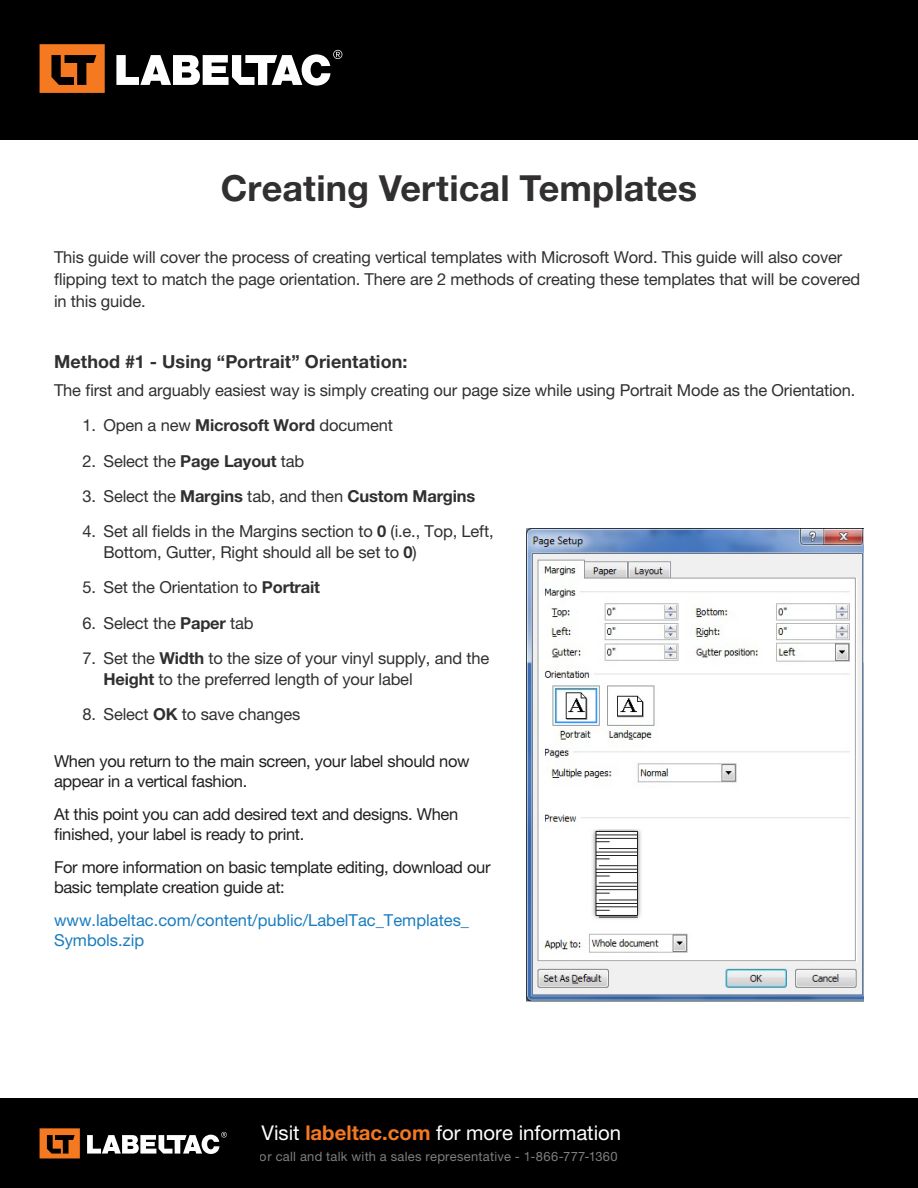
<style>
.page{position:relative;width:918px;height:1188px;background:#fff}
.page>*{position:absolute;margin:0;border:0;box-sizing:border-box;transform-origin:0 0}
.PRODUCT_Title{font:700 36px "Helvetica Neue LT Pro";letter-spacing:.005em;color:#312f30}
.t1{font:20.4px "Helvetica Neue LT Pro";color:#fff}
.PRODUCT_Title-2{font:700 18px "Helvetica Neue LT Pro";letter-spacing:.005em;color:#312f30}
.t2{font:16.5px/21.6px "Helvetica Neue LT Pro";letter-spacing:-.01em;color:#312f30}
.t3{font:16.5px/19.8px "Helvetica Neue LT Pro";letter-spacing:-.02em;color:#231f20}
.t4{font:16.5px/19.8px "Helvetica Neue LT Pro";color:#197cbf}
.t5{font:12.9px "Helvetica Neue LT Pro";letter-spacing:.02em;color:#fff}
.s1{font-weight:700}
.s2{font-weight:700;color:#f47921}
</style>
<div class="page">
<div style="left:0;top:0;width:918px;height:140px;background:#000001"></div>
<div style="left:0;top:1099px;width:918px;height:89px;background:#000001"></div>
<svg style="left:40px;top:1128px;width:40px;height:30px"></svg>
<svg style="left:87px;top:1132px;width:140px;height:22px"></svg>
<svg style="left:40px;top:44px;width:65px;height:49px"></svg>
<svg style="left:116px;top:50px;width:226px;height:36px"></svg>
<img style="left:527px;top:528px;width:337px;height:474px">
<p class="PRODUCT_Title" style="left:221px;top:166px;width:478px">Creating Vertical Templates</p>
<p class="t2" style="left:54px;top:246px;width:808px">This guide will cover the process of creating vertical templates with Microsoft Word. This guide will also cover flipping text to match the page orientation. There are 2 methods of creating these templates that will be covered in this guide.</p>
<p class="PRODUCT_Title-2" style="left:54px;top:350px;width:355px">Method #1 - Using “Portrait” Orientation:</p>
<p class="t2" style="left:54px;top:379px;width:803px">The first and arguably easiest way is simply creating our page size while using Portrait Mode as the Orientation.</p>
<p class="t2" style="left:82px;top:415px;width:312px">1. Open a new <span class="s1">Microsoft Word</span> document</p>
<p class="t2" style="left:82px;top:450px;width:223px">2. Select the <span class="s1">Page Layout</span> tab</p>
<p class="t2" style="left:82px;top:485px;width:394px">3. Select the <span class="s1">Margins</span> tab, and then <span class="s1">Custom Margins</span></p>
<p class="t2" style="left:104px;top:520px;width:392px;text-indent:-21px">4. Set all fields in the Margins section to <span class="s1">0</span> (i.e., Top, Left,<br>Bottom, Gutter, Right should all be set to <span class="s1">0</span>)</p>
<p class="t2" style="left:82px;top:577px;width:239px">5. Set the Orientation to <span class="s1">Portrait</span></p>
<p class="t2" style="left:82px;top:612px;width:173px">6. Select the <span class="s1">Paper</span> tab</p>
<p class="t2" style="left:104px;top:647px;width:387px;text-indent:-21px">7. Set the <span class="s1">Width</span> to the size of your vinyl supply, and the<br><span class="s1">Height</span> to the preferred length of your label</p>
<p class="t2" style="left:82px;top:703px;width:219px">8. Select <span class="s1">OK</span> to save changes</p>
<p class="t3" style="left:54px;top:751px;width:417px">When you return to the main screen, your label should now appear in a vertical fashion.</p>
<p class="t3" style="left:54px;top:804px;width:406px">At this point you can add desired text and designs. When finished, your label is ready to print.</p>
<p class="t3" style="left:54px;top:857px;width:438px">For more information on basic template editing, download our basic template creation guide at:</p>
<p class="t4" style="left:54px;top:910px;width:417px">www.labeltac.com/content/public/LabelTac_Templates_<br>Symbols.zip</p>
<p class="t1" style="left:262px;top:1121px;width:361px">Visit <span class="s2">labeltac.com</span> for more information</p>
<p class="t5" style="left:260px;top:1149px;width:359px">or call and talk with a sales representative - 1-866-777-1360</p>
</div>
